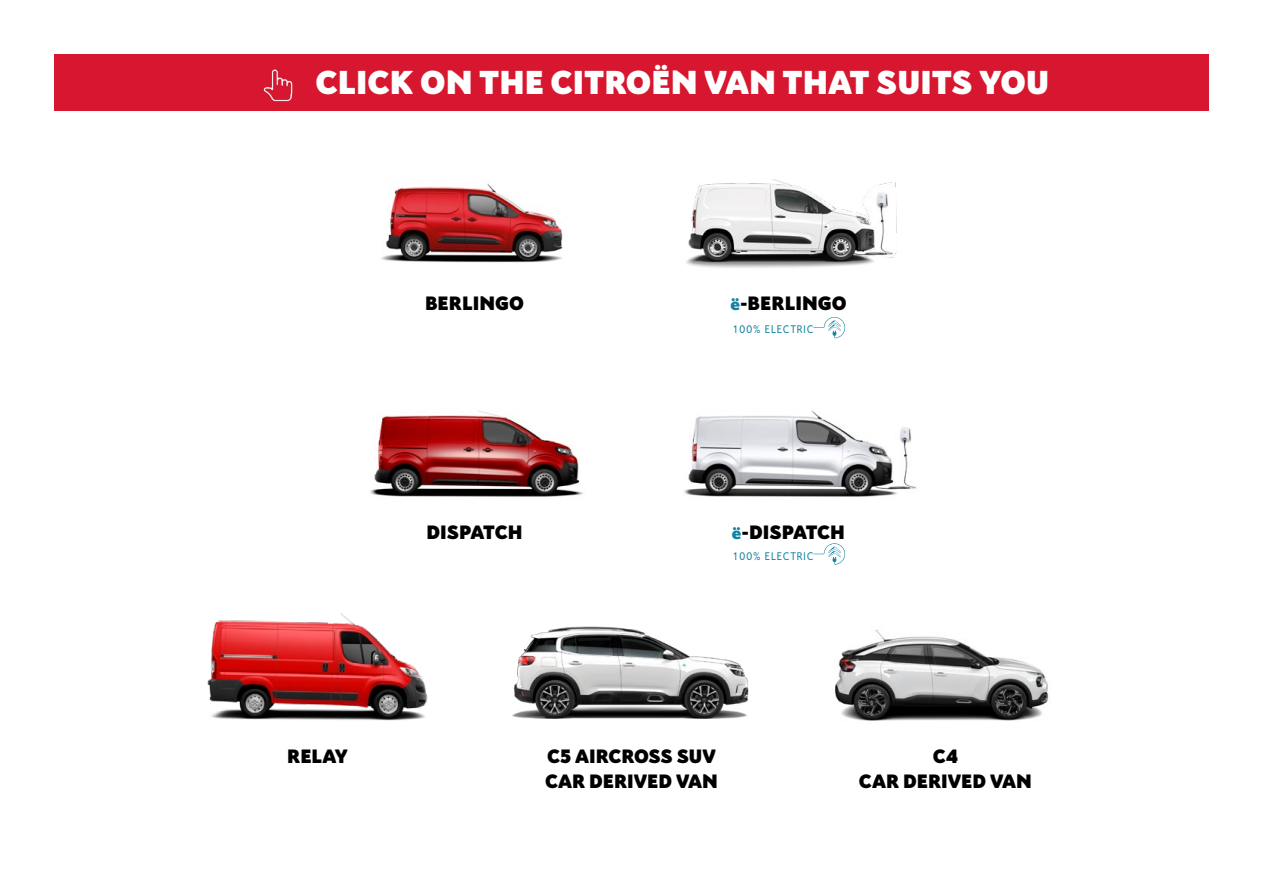
<style>
.page{position:relative;width:1263px;height:893px;background:#fff}
.page>*{position:absolute;margin:0;border:0;box-sizing:border-box;transform-origin:0 0}
.t1{font:900 36px "Citroen";color:#fff}
.t2{font:900 21px/25.2px "Citroen";color:#000}
.t3{font:12px "Citroen";letter-spacing:.1em;color:#1282a2;scale:.9 1}
.s1{color:#1282a2}
</style>
<div class="page">
<img style="left:381px;top:183px;width:182px;height:80px">
<img style="left:686px;top:179px;width:211px;height:89px">
<img style="left:207px;top:613px;width:221px;height:108px">
<div style="left:54px;top:54px;width:1155px;height:57px;background:#d7172f"></div>
<img style="left:370px;top:410px;width:546px;height:87px">
<svg style="left:813px;top:543px;width:32px;height:22px"></svg>
<img style="left:512px;top:626px;width:237px;height:93px">
<img style="left:263px;top:69px;width:30px;height:33px">
<img style="left:835px;top:629px;width:214px;height:92px">
<svg style="left:813px;top:317px;width:32px;height:21px"></svg>
<h1 class="t1" style="left:315px;top:56px;width:735px">CLICK ON THE CITROËN VAN THAT SUITS YOU</h1>
<p class="t2" style="left:425px;top:290px;width:100px">BERLINGO</p>
<p class="t2" style="left:730px;top:290px;width:118px"><span class="s1">ë</span>-BERLINGO</p>
<p class="t2" style="left:287px;top:742px;width:62px">RELAY</p>
<p class="t3" style="left:733px;top:322px;width:91px">100% ELECTRIC</p>
<p class="t2" style="left:426px;top:519px;width:97px">DISPATCH</p>
<p class="t2" style="left:732px;top:519px;width:115px"><span class="s1">ë</span>-DISPATCH</p>
<p class="t3" style="left:733px;top:548px;width:91px">100% ELECTRIC</p>
<p class="t2" style="left:545px;top:742px;width:174px">C5 AIRCROSS SUV<br>CAR DERIVED VAN</p>
<p class="t2" style="left:859px;top:742px;width:174px;text-align:center">C4<br>CAR DERIVED VAN</p>
</div>
